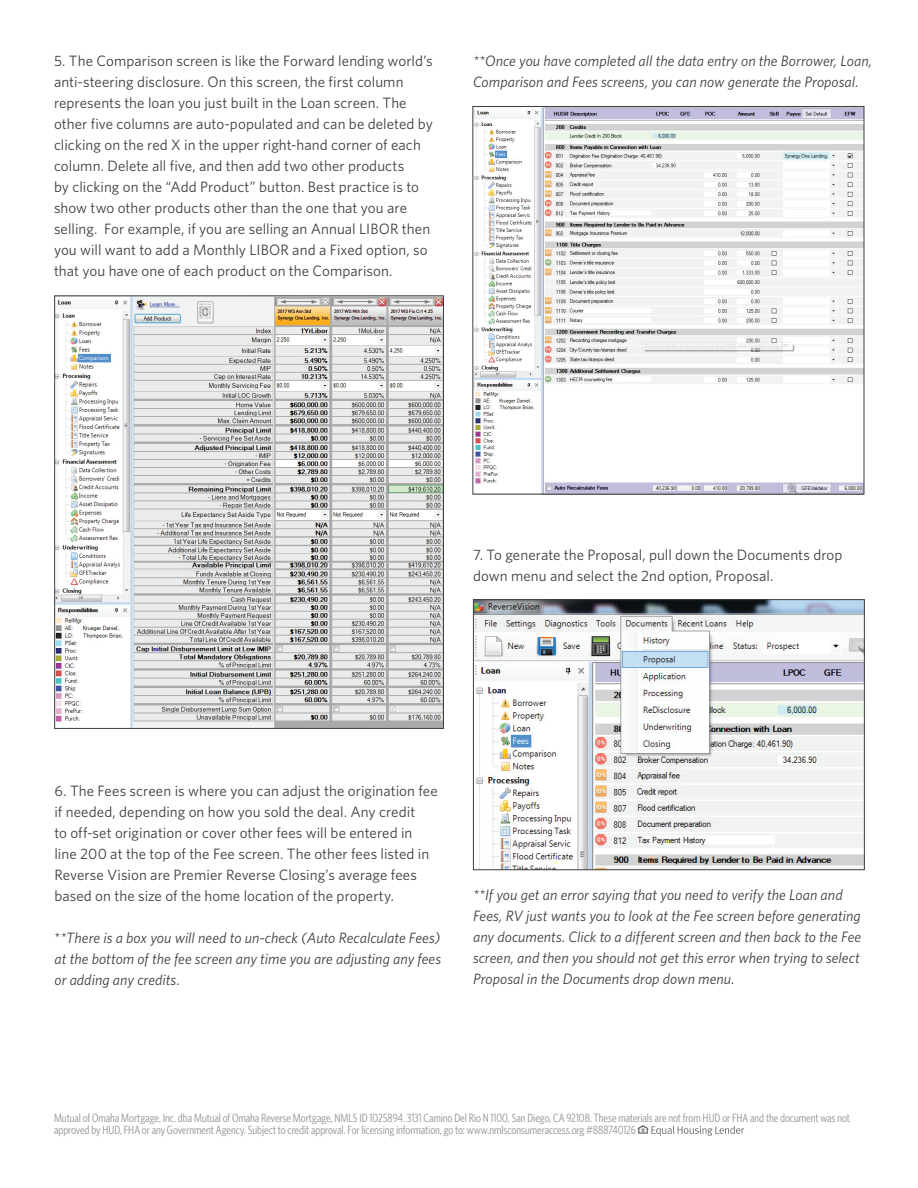
<style>
.page{position:relative;width:918px;height:1188px;background:#fff}
.page>*{position:absolute;margin:0;border:0;box-sizing:border-box;transform-origin:0 0}
.t1{font:15px/21px "Whitney";letter-spacing:.005em;color:#3e3e3f}
.t2{font:italic 15px/21px "Whitney";letter-spacing:.005em;color:#3e3e3f}
.t3{font:12px/12px "Whitney Condensed";letter-spacing:-.005em;color:#939598}
.s1{font-style:normal}
</style>
<div class="page">
<img style="left:56px;top:298px;width:386px;height:429px">
<img style="left:475px;top:108px;width:387px;height:384px">
<img style="left:475px;top:601px;width:388px;height:267px">
<div style="left:473px;top:599px;width:392px;height:271px;border:1px solid #3e3e3f"></div>
<svg style="left:638px;top:1125px;width:106px;height:11px"></svg>
<p class="t1" style="left:54px;top:50px;width:380px">5. The Comparison screen is like the Forward lending world’s anti-steering disclosure. On this screen, the first column represents the loan you just built in the Loan screen. The other five columns are auto-populated and can be deleted by clicking on the red X in the upper right-hand corner of each column. Delete all five, and then add two other products<br>by clicking on the “Add Product” button. Best practice is to show two other products other than the one that you are selling. For example, if you are selling an Annual LIBOR then you will want to add a Monthly LIBOR and a Fixed option, so that you have one of each product on the Comparison.</p>
<p class="t2" style="left:473px;top:50px;width:401px">**Once you have completed all the data entry on the Borrower, Loan,<br>Comparison and Fees screens, you can now generate the Proposal.</p>
<p class="t1" style="left:473px;top:544px;width:371px">7. To generate the Proposal, pull down the Documents drop down menu and select the 2nd option, Proposal.</p>
<p class="t1" style="left:54px;top:779px;width:385px">6. The Fees screen is where you can adjust the origination fee if needed, depending on how you sold the deal. Any credit<br>to off-set origination or cover other fees will be entered in line 200 at the top of the Fee screen. The other fees listed in Reverse Vision are Premier Reverse Closing’s average fees based on the size of the home location of the property.</p>
<p class="t2" style="left:54px;top:926px;width:388px;text-align:justify"><span class="s1">*</span>*There is a box you will need to un-check (Auto Recalculate Fees) at the bottom of the fee screen any time you are adjusting any fees or adding any credits.</p>
<p class="t2" style="left:473px;top:884px;width:390px">**If you get an error saying that you need to verify the Loan and Fees, RV just wants you to look at the Fee screen before generating any documents. Click to a different screen and then back to the Fee screen, and then you should not get this error when trying to select Proposal in the Documents drop down menu.</p>
<p class="t3" style="left:54px;top:1111px;width:797px">Mutual of Omaha Mortgage, Inc. dba Mutual of Omaha Reverse Mortgage, NMLS ID 1025894. 3131 Camino Del Rio N 1100, San Diego, CA 92108. These materials are not from HUD or FHA and the document was not approved by HUD, FHA or any Government Agency. Subject to credit approval. For licensing information, go to: www.nmlsconsumeraccess.org #888740126</p>
</div>
